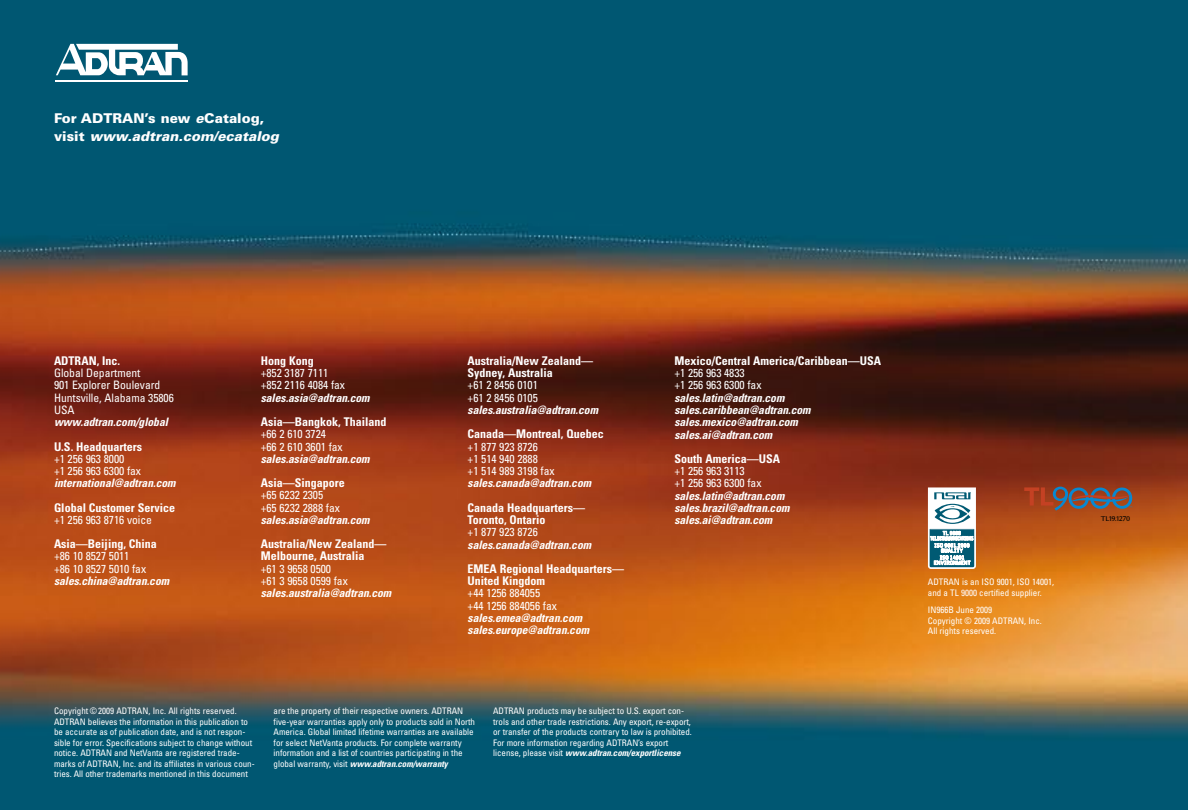
<style>
.page{position:relative;width:1188px;height:810px;background:#fff}
.page>*{position:absolute;margin:0;border:0;box-sizing:border-box;transform-origin:0 0}
.t1{font:900 13.5px/18.6px "Univers";color:#fff}
.t2{font:700 condensed 12px/12.3px "Univers";color:#fff}
.t3{font:italic 700 condensed 11.7px/12.3px "Univers";letter-spacing:-.005em;color:#fff}
.t4{font:condensed 11.7px/12.3px "Univers";letter-spacing:-.005em;color:#fff}
.t5{font:condensed 9px/10.5px "Univers";letter-spacing:-.005em;color:#fff}
.t6{font:500 7.2px "Legacy Sans EF";letter-spacing:-.1em;color:#000}
.s1{font-style:italic}
.s2{font-weight:700;font-style:italic}
</style>
<div class="page">
<img style="left:0;top:0;width:1188px;height:810px">
<svg style="left:56px;top:44px;width:132px;height:31px"></svg>
<hr style="left:55px;top:80px;width:133px;height:1px;background:#fff">
<svg style="left:928px;top:487px;width:48px;height:82px"></svg>
<svg style="left:1024px;top:487px;width:109px;height:24px;background:#7d534a"></svg>
<h1 class="t1" style="left:54px;top:108px;width:226px">For ADTRAN’s new <span class="s1">e</span>Catalog, visit <span class="s1">www.adtran.com/ecatalog</span></h1>
<h2 class="t2" style="left:54px;top:354px;width:68px">ADTRAN, Inc.</h2>
<p class="t4" style="left:54px;top:367px;width:121px">Global Department<br>901 Explorer Boulevard<br>Huntsville, Alabama 35806<br>USA</p>
<p class="t3" style="left:54px;top:416px;width:116px">www.adtran.com/global</p>
<h2 class="t2" style="left:54px;top:440px;width:90px">U.S. Headquarters</h2>
<p class="t4" style="left:54px;top:452px;width:89px">+1 256 963 8000<br>+1 256 963 6300 fax</p>
<p class="t3" style="left:54px;top:477px;width:123px">international@adtran.com</p>
<h2 class="t2" style="left:54px;top:501px;width:123px">Global Customer Service</h2>
<p class="t4" style="left:54px;top:513px;width:99px">+1 256 963 8716 voice</p>
<h2 class="t2" style="left:54px;top:538px;width:104px">Asia—Beijing, China</h2>
<p class="t4" style="left:54px;top:550px;width:94px">+86 10 8527 5011 +86 10 8527 5010 fax</p>
<p class="t3" style="left:54px;top:575px;width:117px">sales.china@adtran.com</p>
<h2 class="t2" style="left:261px;top:354px;width:54px">Hong Kong</h2>
<p class="t4" style="left:261px;top:367px;width:86px">+852 3187 7111 +852 2116 4084 fax</p>
<p class="t3" style="left:261px;top:391px;width:110px">sales.asia@adtran.com</p>
<h2 class="t2" style="left:261px;top:415px;width:127px">Asia—Bangkok, Thailand</h2>
<p class="t4" style="left:261px;top:428px;width:83px">+66 2 610 3724 +66 2 610 3601 fax</p>
<p class="t3" style="left:261px;top:452px;width:110px">sales.asia@adtran.com</p>
<h2 class="t2" style="left:261px;top:477px;width:85px">Asia—Singapore</h2>
<p class="t4" style="left:261px;top:489px;width:81px">+65 6232 2305 +65 6232 2888 fax</p>
<p class="t3" style="left:261px;top:514px;width:110px">sales.asia@adtran.com</p>
<h2 class="t2" style="left:261px;top:538px;width:127px">Australia/New Zealand—<br>Melbourne, Australia</h2>
<p class="t4" style="left:261px;top:562px;width:89px">+61 3 9658 0500 +61 3 9658 0599 fax</p>
<p class="t3" style="left:261px;top:587px;width:132px">sales.australia@adtran.com</p>
<h2 class="t2" style="left:468px;top:354px;width:127px">Australia/New Zealand—<br>Sydney, Australia</h2>
<p class="t4" style="left:468px;top:379px;width:72px">+61 2 8456 0101 +61 2 8456 0105</p>
<p class="t3" style="left:468px;top:404px;width:132px">sales.australia@adtran.com</p>
<h2 class="t2" style="left:468px;top:428px;width:138px">Canada—Montreal, Quebec</h2>
<p class="t4" style="left:468px;top:440px;width:89px">+1 877 923 8726<br>+1 514 940 2888<br>+1 514 989 3198 fax</p>
<p class="t3" style="left:468px;top:477px;width:125px">sales.canada@adtran.com</p>
<h2 class="t2" style="left:468px;top:501px;width:119px">Canada Headquarters—<br>Toronto, Ontario</h2>
<p class="t4" style="left:468px;top:526px;width:72px">+1 877 923 8726</p>
<p class="t3" style="left:468px;top:538px;width:125px">sales.canada@adtran.com</p>
<h2 class="t2" style="left:468px;top:562px;width:158px">EMEA Regional Headquarters—<br>United Kingdom</h2>
<p class="t4" style="left:468px;top:587px;width:91px">+44 1256 884055 +44 1256 884056 fax</p>
<p class="t3" style="left:468px;top:612px;width:123px">sales.emea@adtran.com sales.europe@adtran.com</p>
<h2 class="t2" style="left:674px;top:354px;width:208px">Mexico/Central America/Caribbean—USA</h2>
<p class="t4" style="left:674px;top:367px;width:89px">+1 256 963 4833<br>+1 256 963 6300 fax</p>
<p class="t3" style="left:674px;top:391px;width:138px">sales.latin@adtran.com sales.caribbean@adtran.com sales.mexico@adtran.com sales.ai@adtran.com</p>
<h2 class="t2" style="left:674px;top:452px;width:107px">South America—USA</h2>
<p class="t4" style="left:674px;top:465px;width:89px">+1 256 963 3113<br>+1 256 963 6300 fax</p>
<p class="t3" style="left:674px;top:489px;width:117px">sales.latin@adtran.com sales.brazil@adtran.com sales.ai@adtran.com</p>
<p class="t5" style="left:54px;top:705px;width:202px">Copyright © 2009 ADTRAN, Inc. All rights reserved.<br>ADTRAN believes the information in this publication to be accurate as of publication date, and is not respon&shy;sible for error. Specifications subject to change without notice. ADTRAN and NetVanta are registered trade&shy;marks of ADTRAN, Inc. and its affiliates in various coun&shy;tries. All other trademarks mentioned in this document</p>
<p class="t5" style="left:274px;top:705px;width:203px">are the property of their respective owners. ADTRAN five-year warranties apply only to products sold in North America. Global limited lifetime warranties are available for select NetVanta products. For complete warranty information and a list of countries participating in the global warranty, visit <span class="s2">www.adtran.com/warranty</span></p>
<p class="t5" style="left:493px;top:705px;width:200px">ADTRAN products may be subject to U.S. export con&shy;trols and other trade restrictions. Any export, re-export, or transfer of the products contrary to law is prohibited.<br>For more information regarding ADTRAN’s export license, please visit <span class="s2">www.adtran.com/exportlicense</span></p>
<p class="t5" style="left:928px;top:577px;width:128px">ADTRAN is an ISO 9001, ISO 14001, and a TL 9000 certified supplier.</p>
<p class="t5" style="left:928px;top:605px;width:115px">IN966B June 2009<br>Copyright © 2009 ADTRAN, Inc.<br>All rights reserved.</p>
<p class="t6" style="left:1101px;top:514px;width:30px">TL19.1270</p>
</div>
